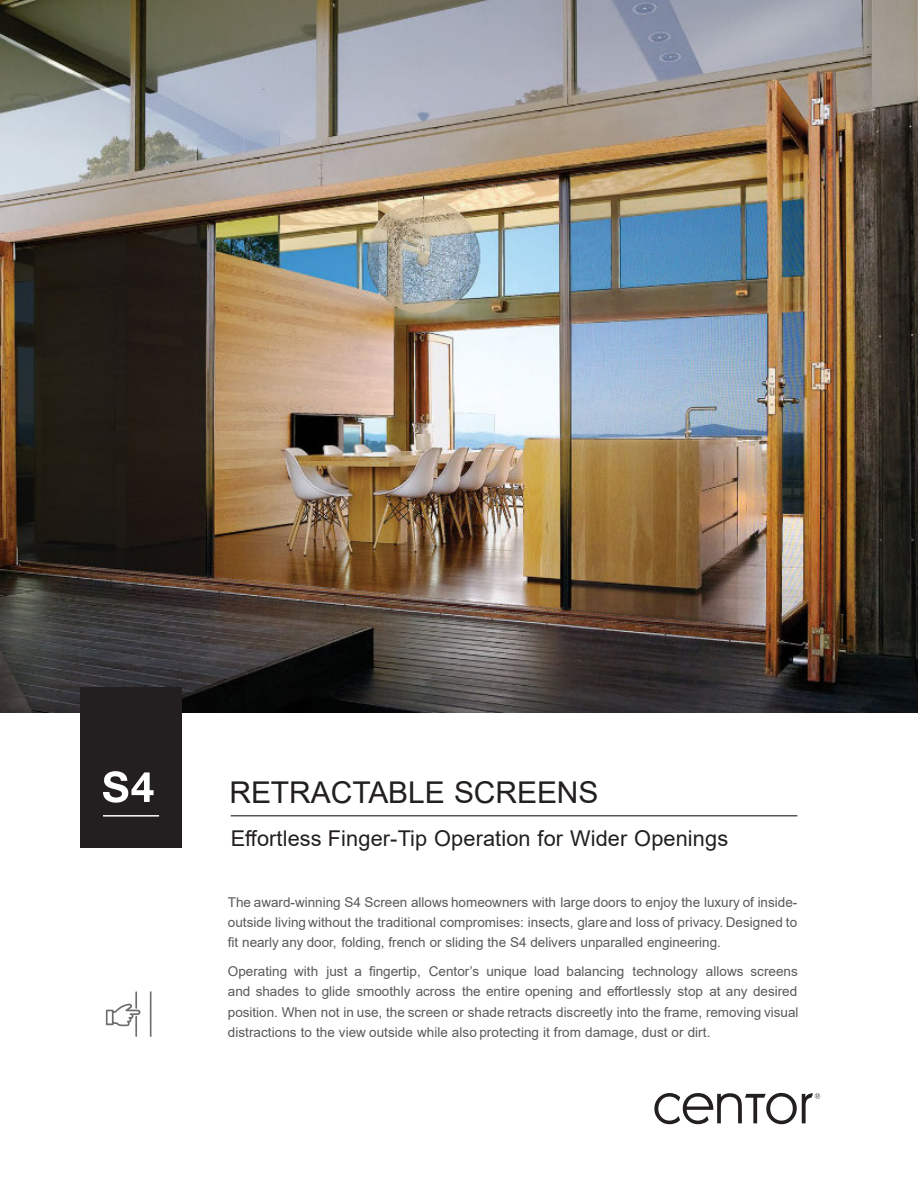
<style>
.page{position:relative;width:918px;height:1188px;background:#fff}
.page>*{position:absolute;margin:0;border:0;box-sizing:border-box;transform-origin:0 0}
.t1{font:30px "Arial";color:#231f20}
.t2{font:21.75px "Arial";letter-spacing:.005em;color:#231f20}
.t3{font:13.5px/20.2px "Arial";color:#58595b;text-align:justify}
</style>
<div class="page">
<img style="left:0;top:0;width:918px;height:713px">
<svg style="left:654px;top:1093px;width:166px;height:31px"></svg>
<hr style="left:231px;top:815px;width:566px;height:1px;background:#231f20">
<div style="left:80px;top:688px;width:101px;height:160px;background:#231f20"></div>
<hr style="left:103px;top:815px;width:56px;height:2px;background:#fff">
<svg style="left:103px;top:771px;width:51px;height:32px"></svg>
<svg style="left:150px;top:991px;width:2px;height:46px"></svg>
<svg style="left:106px;top:991px;width:35px;height:46px"></svg>
<h1 class="t1" style="left:229px;top:781px;width:371px">RETRACTABLE SCREENS</h1>
<h2 class="t2" style="left:231px;top:830px;width:499px">Effortless Finger-Tip Operation for Wider Openings</h2>
<p class="t3" style="left:228px;top:893px;width:571px">The award-winning S4 Screen allows homeowners with large doors to enjoy the luxury of inside&shy;outside living without the traditional compromises: insects, glare and loss of privacy. Designed to fit nearly any door, folding, french or sliding the S4 delivers unparalled engineering.</p>
<p class="t3" style="left:228px;top:963px;width:572px">Operating with just a fingertip, Centor’s unique load balancing technology allows screens and shades to glide smoothly across the entire opening and effortlessly stop at any desired position. When not in use, the screen or shade retracts discreetly into the frame, removing visual distractions to the view outside while also protecting it from damage, dust or dirt.</p>
</div>
